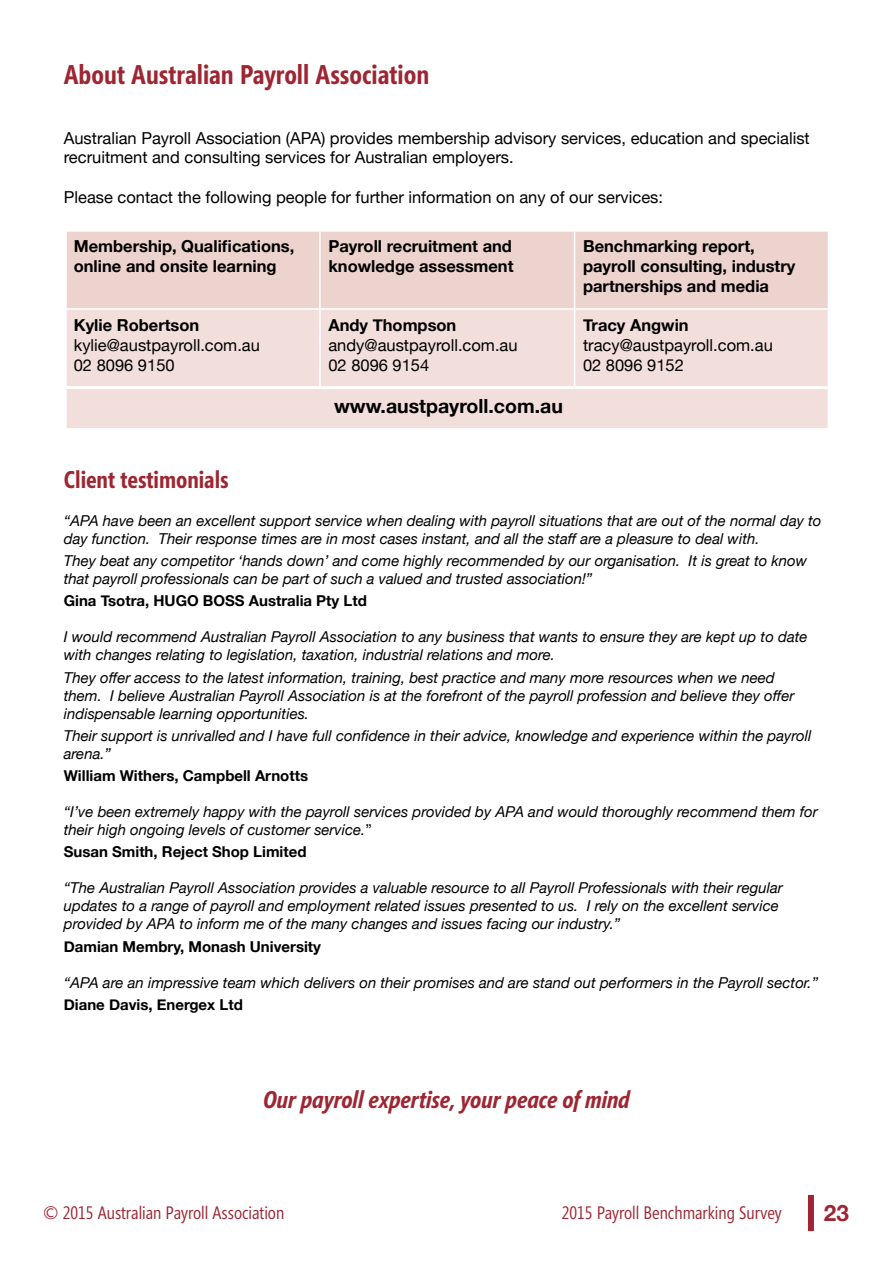
<style>
.page{position:relative;width:893px;height:1263px;background:#fff}
.page>*{position:absolute;margin:0;border:0;box-sizing:border-box;transform-origin:0 0}
.t1{font:700 27px "Segoe Condensed";color:#9e2532}
.t2{font:italic 700 24px "Segoe Condensed";color:#9e2532}
.t3{font:700 24px "Segoe Condensed";color:#9e2532}
.t4{font:700 22.5px "Helvetica Neue";color:#9e2532}
.t5{font:700 19.5px "Helvetica Neue";color:#000}
.t6{font:18px "Segoe Condensed";color:#9e2532}
.t7{font:16.5px/19.8px "Helvetica Neue";color:#000}
.t8{font:700 16.5px/19.8px "Helvetica Neue";color:#000}
.t9{font:italic 15px/18px "Helvetica Neue";color:#000}
.t10{font:700 15px "Helvetica Neue";color:#000}
.s1{font-style:normal}
</style>
<div class="page">
<div style="left:808px;top:1195px;width:6px;height:36px;background:#9e2532"></div>
<div style="left:67px;top:232px;width:761px;height:76px;background:#edd3cd"></div>
<div style="left:67px;top:310px;width:761px;height:118px;background:#f2dfdb"></div>
<hr style="left:319px;top:232px;width:2px;height:76px;background:#fff">
<hr style="left:574px;top:232px;width:1px;height:76px;background:#fff">
<hr style="left:319px;top:310px;width:2px;height:76px;background:#fff">
<hr style="left:574px;top:310px;width:1px;height:76px;background:#fff">
<hr style="left:64px;top:386px;width:256px;height:3px;background:#fff">
<hr style="left:320px;top:386px;width:255px;height:3px;background:#fff">
<hr style="left:575px;top:386px;width:256px;height:3px;background:#fff">
<h1 class="t1" style="left:64px;top:59px;width:367px">About Australian Payroll Association</h1>
<p class="t7" style="left:64px;top:127px;width:747px">Australian Payroll Association (APA) provides membership advisory services, education and specialist recruitment and consulting services for Australian employers.</p>
<p class="t7" style="left:64px;top:187px;width:601px">Please contact the following people for further information on any of our services:</p>
<p class="t8" style="left:74px;top:236px;width:222px">Membership, Qualifications, online and onsite learning</p>
<p class="t8" style="left:328px;top:236px;width:187px">Payroll recruitment and knowledge assessment</p>
<p class="t8" style="left:583px;top:236px;width:214px">Benchmarking report, payroll consulting, industry partnerships and media</p>
<p class="t8" style="left:74px;top:315px;width:127px">Kylie Robertson</p>
<p class="t7" style="left:74px;top:335px;width:188px">kylie@austpayroll.com.au<br>02 8096 9150</p>
<p class="t8" style="left:328px;top:315px;width:130px">Andy Thompson</p>
<p class="t7" style="left:328px;top:335px;width:191px">andy@austpayroll.com.au<br>02 8096 9154</p>
<p class="t8" style="left:583px;top:315px;width:107px">Tracy Angwin</p>
<p class="t7" style="left:583px;top:335px;width:191px">tracy@austpayroll.com.au<br>02 8096 9152</p>
<h3 class="t5" style="left:334px;top:394px;width:230px">www.austpayroll.com.au</h3>
<h2 class="t3" style="left:64px;top:466px;width:166px">Client testimonials</h2>
<p class="t9" style="left:64px;top:511px;width:759px">“APA have been an excellent support service when dealing with payroll situations that are out of the normal day to day function. Their response times are in most cases instant, and all the staff are a pleasure to deal with.</p>
<p class="t9" style="left:64px;top:551px;width:745px">They beat any competitor ‘hands down’ and come highly recommended by our organisation. It is great to know that payroll professionals can be part of such a valued and trusted association!”</p>
<p class="t10" style="left:64px;top:592px;width:305px">Gina Tsotra, HUGO BOSS Australia Pty Ltd</p>
<p class="t9" style="left:64px;top:628px;width:745px">I would recommend Australian Payroll Association to any business that wants to ensure they are kept up to date with changes relating to legislation, taxation, industrial relations and more.</p>
<p class="t9" style="left:64px;top:668px;width:732px">They offer access to the latest information, training, best practice and many more resources when we need them. I believe Australian Payroll Association is at the forefront of the payroll profession and believe they offer indispensable learning opportunities.</p>
<p class="t9" style="left:64px;top:726px;width:749px">Their support is unrivalled and I have full confidence in their advice, knowledge and experience within the payroll arena.”</p>
<p class="t10" style="left:64px;top:766px;width:246px">William Withers, Campbell Arnotts</p>
<p class="t9" style="left:64px;top:802px;width:755px">“I’ve been extremely happy with the payroll services provided by APA and would thoroughly recommend them for their high ongoing levels of customer service.<span class="s1">”</span></p>
<p class="t10" style="left:64px;top:843px;width:244px">Susan Smith, Reject Shop Limited</p>
<p class="t9" style="left:64px;top:879px;width:720px">“The Australian Payroll Association provides a valuable resource to all Payroll Professionals with their regular updates to a range of payroll and employment related issues presented to us. I rely on the excellent service provided by APA to inform me of the many changes and issues facing our industry.”</p>
<p class="t10" style="left:64px;top:937px;width:259px">Damian Membry, Monash University</p>
<p class="t9" style="left:64px;top:973px;width:756px">“APA are an impressive team which delivers on their promises and are stand out performers in the Payroll sector.”</p>
<p class="t10" style="left:64px;top:995px;width:181px">Diane Davis, Energex Ltd</p>
<h2 class="t2" style="left:263px;top:1085px;width:368px">Our payroll expertise, your peace of mind</h2>
<p class="t6" style="left:43px;top:1202px;width:242px">© 2015 Australian Payroll Association</p>
<p class="t6" style="left:562px;top:1202px;width:221px">2015 Payroll Benchmarking Survey</p>
<h3 class="t4" style="left:824px;top:1199px;width:27px">23</h3>
</div>
